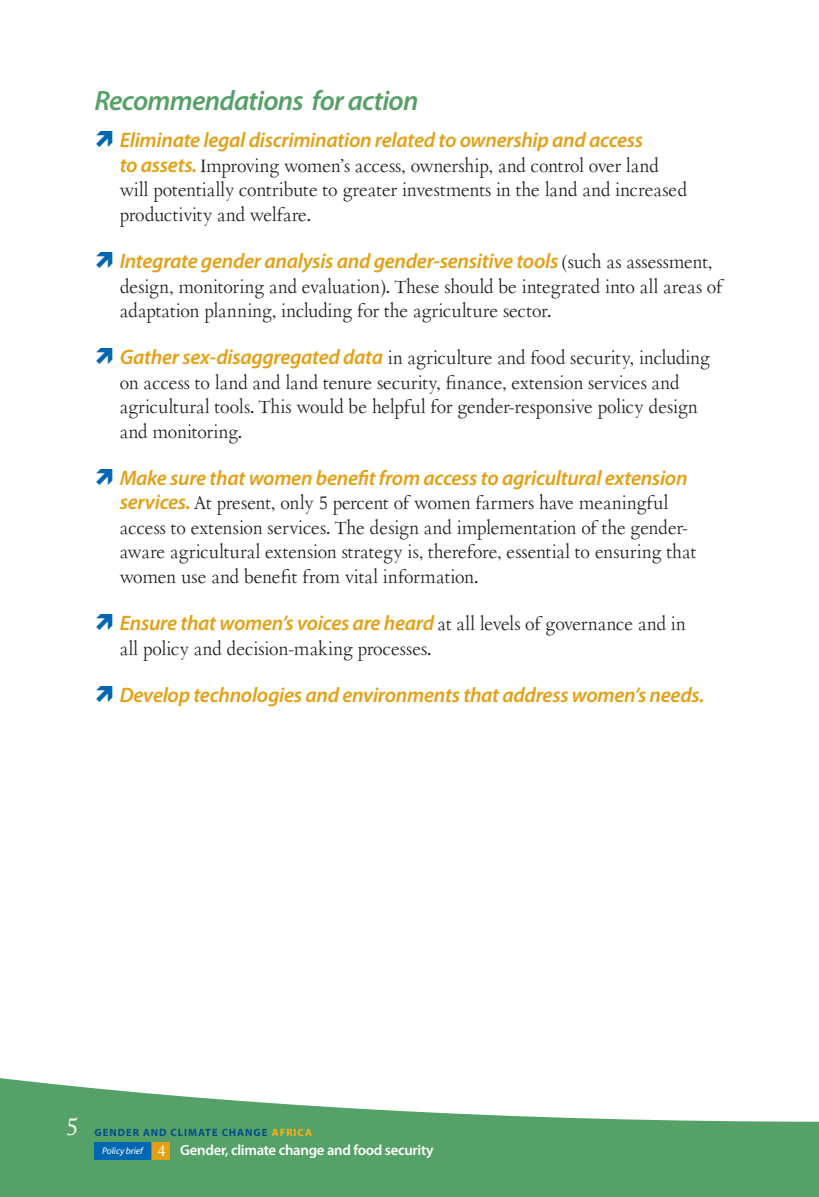
<style>
.page{position:relative;width:819px;height:1197px;background:#fff}
.page>*{position:absolute;margin:0;border:0;box-sizing:border-box;transform-origin:0 0}
.t1{font:italic 600 28px "Myriad Pro";letter-spacing:-.025em;color:#56a167}
.t2{font:24.5px "Adobe Caslon Pro";color:#fff}
.t3{font:italic 600 21px "Myriad Pro";letter-spacing:-.015em;color:#e4a015}
.t4{font:19.25px/24.5px "Aetna JY Newstyle Roman";letter-spacing:-.005em;color:#231f20}
.t5{font:600 14.88px "Myriad Pro";letter-spacing:-.02em;color:#fff}
.t6{font:700 10.5px "Myriad Pro";letter-spacing:.095em;color:#004e8b}
.t7{font:italic 9.62px "Myriad Pro";letter-spacing:-.01em;color:#fff}
.s1{font-family:"Myriad Pro";font-weight:600;font-style:italic;font-size:21px;color:#e4a015}
.s2{font-family:"Aetna JY Newstyle Roman";font-weight:400;font-style:normal;font-size:19.25px;color:#231f20}
.s3{color:#fcaf17}
.s4{font-family:"Adobe Caslon";font-style:normal;font-size:15.75px}
</style>
<div class="page">
<svg style="left:0;top:1078px;width:819px;height:119px;fill:#56a167"></svg>
<div style="left:94px;top:1142px;width:57px;height:17px;background:#0067b1"></div>
<div style="left:153px;top:1142px;width:17px;height:17px;background:#e4a015"></div>
<h1 class="t1" style="left:94px;top:83px;width:326px">Recommendations for action</h1>
<p class="t3" style="left:120px;top:127px;width:525px">Eliminate legal discrimination related to ownership and access</p>
<p class="t4" style="left:120px;top:154px;width:569px"><span class="s1">to assets.</span> Improving women’s access, ownership, and control over land will potentially contribute to greater investments in the land and increased productivity and welfare.</p>
<p class="t3" style="left:120px;top:248px;width:594px">Integrate gender analysis and gender-sensitive tools <span class="s2">(such as assessment,</span></p>
<p class="t4" style="left:120px;top:275px;width:604px">design, monitoring and evaluation). These should be integrated into all areas of adaptation planning, including for the agriculture sector.</p>
<p class="t4" style="left:120px;top:346px;width:592px"><span class="s1">Gather sex-disaggregated data</span> in agriculture and food security, including on access to land and land tenure security, finance, extension services and agricultural tools. This would be helpful for gender-responsive policy design and monitoring.</p>
<p class="t3" style="left:120px;top:464px;width:569px">Make sure that women benefit from access to agricultural extension</p>
<p class="t4" style="left:120px;top:491px;width:578px"><span class="s1">services.</span> At present, only 5 percent of women farmers have meaningful access to extension services. The design and implementation of the gender&shy;aware agricultural extension strategy is, therefore, essential to ensuring that women use and benefit from vital information.</p>
<p class="t3" style="left:120px;top:610px;width:568px">Ensure that women’s voices are heard <span class="s2">at all levels of governance and in</span></p>
<p class="t4" style="left:120px;top:637px;width:313px">all policy and decision-making processes.</p>
<p class="t3" style="left:120px;top:681px;width:586px">Develop technologies and environments that address women’s needs.</p>
<p class="t2" style="left:66px;top:1113px;width:14px">5</p>
<p class="t6" style="left:95px;top:1125px;width:219px">GENDER AND CLIMATE CHANGE <span class="s3">AFRICA</span></p>
<p class="t5" style="left:180px;top:1141px;width:255px">Gender, climate change and food security</p>
<p class="t7" style="left:102px;top:1145px;width:65px">Policy brief <span class="s4">4</span></p>
</div>
